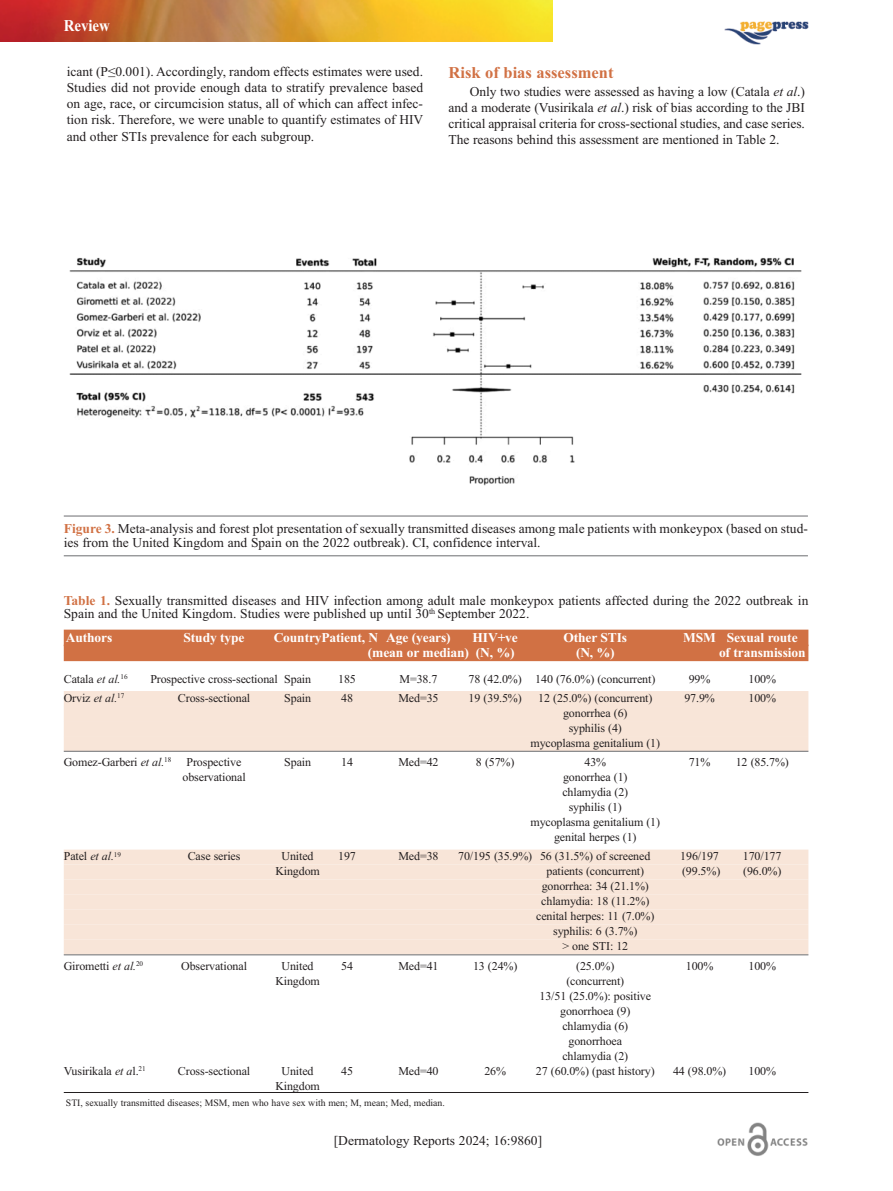
<style>
.page{position:relative;width:893px;height:1191px;background:#fff}
.page>*{position:absolute;margin:0;border:0;box-sizing:border-box;transform-origin:0 0}
.t1{font:700 16.5px "Times New Roman";color:#d17144}
.t2{font:700 16.5px "Times New Roman";color:#fff;scale:.9 1}
.t3{font:13.5px/16.2px "Times New Roman";color:#231f20;text-align:justify}
.t4{font:700 13.5px "Times New Roman";letter-spacing:-.01em;color:#fff}
.t5{font:12px/15px "Times New Roman";letter-spacing:-.01em;color:#231f20;text-align:center}
.t6{font:9.75px "Times New Roman";color:#231f20}
.s1{font-style:italic}
.s2{font-weight:700;color:#d17144}
</style>
<div class="page">
<img style="left:717px;top:1123px;width:91px;height:33px">
<img style="left:0;top:0;width:553px;height:42px">
<img style="left:724px;top:21px;width:85px;height:23px">
<div style="left:64px;top:629px;width:744px;height:17px;background:#d17144"></div>
<div style="left:64px;top:644px;width:744px;height:17px;background:#d17144"></div>
<div style="left:64px;top:691px;width:744px;height:15px;background:#f8e5d8"></div>
<div style="left:64px;top:706px;width:744px;height:15px;background:#f8e5d8"></div>
<div style="left:64px;top:721px;width:744px;height:15px;background:#f8e5d8"></div>
<div style="left:64px;top:736px;width:744px;height:15px;background:#f8e5d8"></div>
<hr style="left:64px;top:751px;width:744px;height:1px;background:#6c6d70">
<div style="left:64px;top:849px;width:744px;height:15px;background:#f8e5d8"></div>
<div style="left:64px;top:864px;width:744px;height:15px;background:#f8e5d8"></div>
<div style="left:64px;top:879px;width:744px;height:15px;background:#f8e5d8"></div>
<div style="left:64px;top:894px;width:744px;height:15px;background:#f8e5d8"></div>
<div style="left:64px;top:909px;width:744px;height:15px;background:#f8e5d8"></div>
<div style="left:64px;top:924px;width:744px;height:15px;background:#f8e5d8"></div>
<div style="left:64px;top:939px;width:744px;height:15px;background:#f8e5d8"></div>
<hr style="left:64px;top:954px;width:744px;height:1px;background:#6c6d70">
<hr style="left:64px;top:1092px;width:744px;height:1px;background:#231f20">
<hr style="left:64px;top:515px;width:744px;height:1px;background:#6c6d70">
<hr style="left:64px;top:555px;width:744px;height:1px;background:#6c6d70">
<img style="left:69px;top:257px;width:733px;height:229px">
<p class="t2" style="left:64px;top:15px;width:53px">Review</p>
<p class="t3" style="left:67px;top:63px;width:358px">icant (P≤0.001). Accordingly, random effects estimates were used.<br>Studies did not provide enough data to stratify prevalence based on age, race, or circumcision status, all of which can affect infec&shy;tion risk. Therefore, we were unable to quantify estimates of HIV and other STIs prevalence for each subgroup.</p>
<p class="t1" style="left:449px;top:62px;width:166px">Risk of bias assessment</p>
<p class="t3" style="left:449px;top:83px;width:358px;text-indent:21px">Only two studies were assessed as having a low (Catala <span class="s1">et al</span>.) and a moderate (Vusirikala <span class="s1">et al</span>.) risk of bias according to the JBI critical appraisal criteria for cross-sectional studies, and case series.<br>The reasons behind this assessment are mentioned in Table 2.</p>
<p class="t3" style="left:64px;top:522px;width:746px;line-height:13.5px"><span class="s2">Figure 3.</span> Meta-analysis and forest plot presentation of sexually transmitted diseases among male patients with monkeypox (based on stud&shy;ies from the United Kingdom and Spain on the 2022 outbreak). CI, confidence interval.</p>
<p class="t3" style="left:64px;top:593px;width:746px;line-height:13.5px"><span class="s2">Table 1.</span> Sexually transmitted diseases and HIV infection among adult male monkeypox patients affected during the 2022 outbreak in<br>Spain and the United Kingdom. Studies were published up until 30<sup>th</sup> September 2022.</p>
<p class="t4" style="left:66px;top:629px;width:48px">Authors</p>
<p class="t4" style="left:184px;top:629px;width:63px">Study type</p>
<p class="t4" style="left:274px;top:629px;width:179px">CountryPatient, N Age (years)</p>
<p class="t4" style="left:473px;top:629px;width:47px">HIV+ve</p>
<p class="t4" style="left:563px;top:629px;width:65px">Other STIs</p>
<p class="t4" style="left:683px;top:629px;width:116px">MSM Sexual route</p>
<p class="t4" style="left:368px;top:644px;width:148px">(mean or median) (N, %)</p>
<p class="t4" style="left:576px;top:644px;width:40px">(N, %)</p>
<p class="t4" style="left:719px;top:644px;width:88px">of transmission</p>
<p class="t5" style="left:64px;top:671px;width:65px">Catala <span class="s1">et al.</span><sup>16</sup></p>
<p class="t5" style="left:150px;top:671px;width:162px">Prospective cross-sectional Spain</p>
<p class="t5" style="left:338px;top:671px;width:19px">185</p>
<p class="t5" style="left:400px;top:671px;width:39px">M=38.7</p>
<p class="t5" style="left:469px;top:671px;width:188px">78 (42.0%) 140 (76.0%) (concurrent)</p>
<p class="t5" style="left:689px;top:671px;width:23px">99%</p>
<p class="t5" style="left:748px;top:671px;width:29px">100%</p>
<p class="t5" style="left:64px;top:690px;width:62px">Orviz <span class="s1">et al.</span><sup>17</sup></p>
<p class="t5" style="left:178px;top:690px;width:74px">Cross-sectional</p>
<p class="t5" style="left:284px;top:690px;width:28px">Spain</p>
<p class="t5" style="left:341px;top:690px;width:13px">48</p>
<p class="t5" style="left:398px;top:690px;width:42px">Med=35</p>
<p class="t5" style="left:469px;top:690px;width:55px">19 (39.5%)</p>
<p class="t5" style="left:538px;top:690px;width:116px">12 (25.0%) (concurrent)</p>
<p class="t5" style="left:684px;top:690px;width:32px">97.9%</p>
<p class="t5" style="left:748px;top:690px;width:29px">100%</p>
<p class="t5" style="left:530px;top:705px;width:131px">gonorrhea (6)<br>syphilis (4)<br>mycoplasma genitalium (1)</p>
<p class="t5" style="left:64px;top:754px;width:109px">Gomez-Garberi <span class="s1">et al.</span><sup>18</sup></p>
<p class="t5" style="left:187px;top:754px;width:56px">Prospective</p>
<p class="t5" style="left:284px;top:754px;width:28px">Spain</p>
<p class="t5" style="left:341px;top:754px;width:13px">14</p>
<p class="t5" style="left:398px;top:754px;width:42px">Med=42</p>
<p class="t5" style="left:476px;top:754px;width:40px">8 (57%)</p>
<p class="t5" style="left:584px;top:754px;width:23px">43%</p>
<p class="t5" style="left:689px;top:754px;width:23px">71%</p>
<p class="t5" style="left:736px;top:754px;width:55px">12 (85.7%)</p>
<p class="t5" style="left:182px;top:769px;width:65px">observational</p>
<p class="t5" style="left:530px;top:769px;width:131px">gonorrhea (1)<br>chlamydia (2)<br>syphilis (1)<br>mycoplasma genitalium (1) genital herpes (1)</p>
<p class="t5" style="left:64px;top:848px;width:59px">Patel <span class="s1">et al.</span><sup>19</sup></p>
<p class="t5" style="left:188px;top:848px;width:54px">Case series</p>
<p class="t5" style="left:281px;top:848px;width:34px">United</p>
<p class="t5" style="left:338px;top:848px;width:19px">197</p>
<p class="t5" style="left:398px;top:848px;width:42px">Med=38</p>
<p class="t5" style="left:458px;top:848px;width:194px">70/195 (35.9%) 56 (31.5%) of screened</p>
<p class="t5" style="left:680px;top:848px;width:40px">196/197</p>
<p class="t5" style="left:743px;top:848px;width:40px">170/177</p>
<p class="t5" style="left:275px;top:863px;width:46px">Kingdom</p>
<p class="t5" style="left:547px;top:863px;width:99px">patients (concurrent)</p>
<p class="t5" style="left:682px;top:863px;width:40px">(99.5%)</p>
<p class="t5" style="left:743px;top:863px;width:40px">(96.0%)</p>
<p class="t5" style="left:536px;top:878px;width:120px">gonorrhea: 34 (21.1%) chlamydia: 18 (11.2%) cenital herpes: 11 (7.0%) syphilis: 6 (3.7%)<br>&gt; one STI: 12</p>
<p class="t5" style="left:64px;top:958px;width:81px">Girometti <span class="s1">et al.</span><sup>20</sup></p>
<p class="t5" style="left:181px;top:958px;width:67px">Observational</p>
<p class="t5" style="left:281px;top:958px;width:34px">United</p>
<p class="t5" style="left:341px;top:958px;width:13px">54</p>
<p class="t5" style="left:398px;top:958px;width:42px">Med=41</p>
<p class="t5" style="left:473px;top:958px;width:46px">13 (24%)</p>
<p class="t5" style="left:576px;top:958px;width:40px">(25.0%)</p>
<p class="t5" style="left:686px;top:958px;width:29px">100%</p>
<p class="t5" style="left:748px;top:958px;width:29px">100%</p>
<p class="t5" style="left:275px;top:973px;width:46px">Kingdom</p>
<p class="t5" style="left:539px;top:973px;width:113px">(concurrent)<br>13/51 (25.0%): positive gonorrhoea (9) chlamydia (6) gonorrhoea<br>chlamydia (2)</p>
<p class="t5" style="left:64px;top:1063px;width:83px">Vusirikala <span class="s1">et a</span>l.<sup>21</sup></p>
<p class="t5" style="left:178px;top:1063px;width:74px">Cross-sectional</p>
<p class="t5" style="left:281px;top:1063px;width:34px">United</p>
<p class="t5" style="left:341px;top:1063px;width:13px">45</p>
<p class="t5" style="left:398px;top:1063px;width:42px">Med=40</p>
<p class="t5" style="left:484px;top:1063px;width:23px">26%</p>
<p class="t5" style="left:536px;top:1063px;width:120px">27 (60.0%) (past history)</p>
<p class="t5" style="left:673px;top:1063px;width:55px">44 (98.0%)</p>
<p class="t5" style="left:748px;top:1063px;width:29px">100%</p>
<p class="t5" style="left:275px;top:1078px;width:46px">Kingdom</p>
<p class="t6" style="left:66px;top:1096px;width:380px">STI, sexually transmitted diseases; MSM, men who have sex with men; M, mean; Med, median.</p>
<p class="t3" style="left:334px;top:1132px;width:210px">[Dermatology Reports 2024; 16:9860]</p>
</div>
